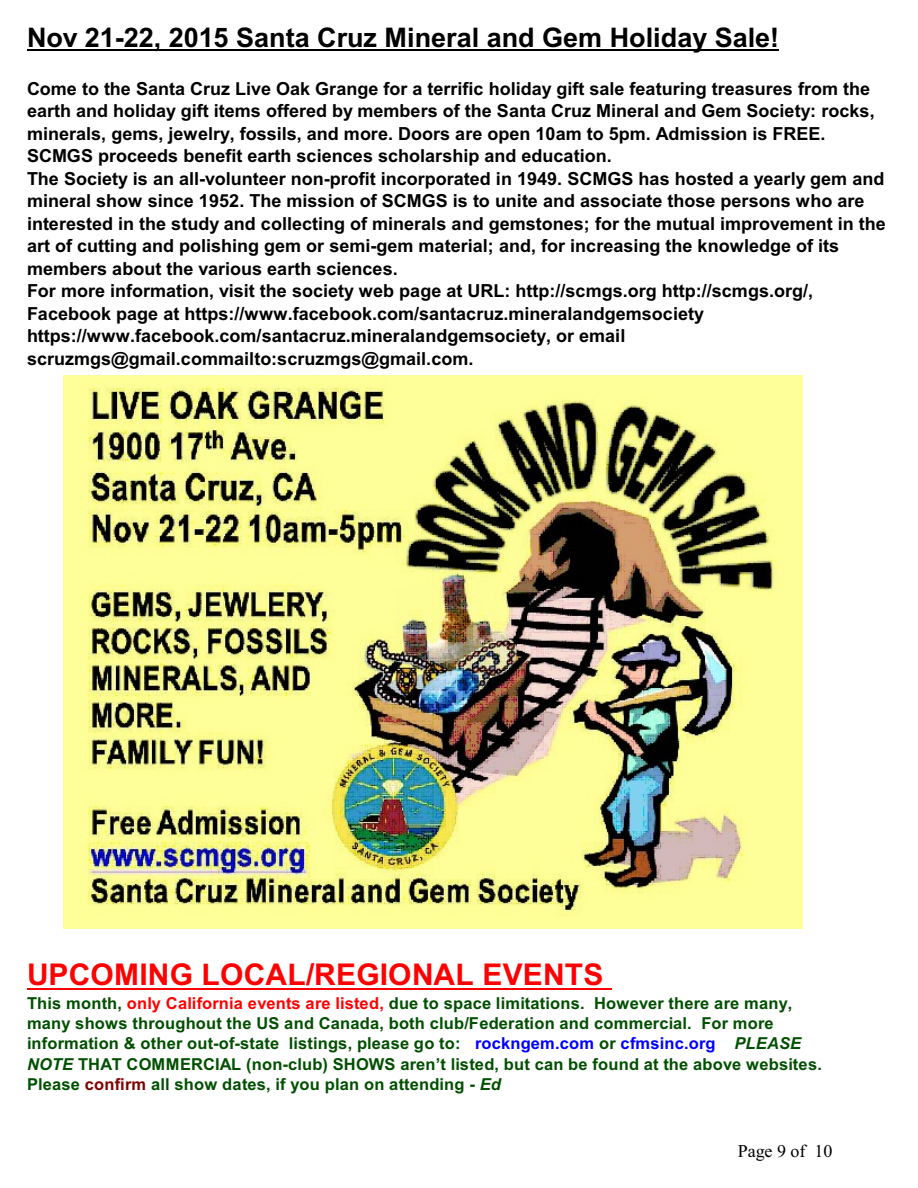
<style>
.page{position:relative;width:918px;height:1188px;background:#fff}
.page>*{position:absolute;margin:0;border:0;box-sizing:border-box;transform-origin:0 0}
.t1{font:700 30px "Arial";letter-spacing:.01em;color:#f00}
.t2{font:700 27px "Arial";color:#000}
.t3{font:700 18px/22.5px "Arial";color:#000}
.t4{font:18px "Times New Roman";color:#000}
.t5{font:700 16.5px/20.2px "Arial";letter-spacing:.01em;color:#004f00}
.s1{color:#f00}
.s2{color:#00f}
.s3{font-style:italic}
.s4{color:#800000}
</style>
<div class="page">
<hr style="left:27px;top:50px;width:752px;height:1px;background:#000">
<hr style="left:27px;top:988px;width:585px;height:1px;background:#f00">
<img style="left:63px;top:375px;width:739px;height:554px">
<h2 class="t2" style="left:27px;top:28px;width:754px">Nov 21-22, 2015 Santa Cruz Mineral and Gem Holiday Sale!</h2>
<p class="t3" style="left:27px;top:79px;width:860px">Come to the Santa Cruz Live Oak Grange for a terrific holiday gift sale featuring treasures from the earth and holiday gift items offered by members of the Santa Cruz Mineral and Gem Society: rocks, minerals, gems, jewelry, fossils, and more. Doors are open 10am to 5pm. Admission is FREE.<br>SCMGS proceeds benefit earth sciences scholarship and education.<br>The Society is an all-volunteer non-profit incorporated in 1949. SCMGS has hosted a yearly gem and mineral show since 1952. The mission of SCMGS is to unite and associate those persons who are interested in the study and collecting of minerals and gemstones; for the mutual improvement in the art of cutting and polishing gem or semi-gem material; and, for increasing the knowledge of its members about the various earth sciences.<br>For more information, visit the society web page at URL: http://scmgs.org http://scmgs.org/, Facebook page at https://www.facebook.com/santacruz.mineralandgemsociety https://www.facebook.com/santacruz.mineralandgemsociety, or email scruzmgs@gmail.commailto:scruzmgs@gmail.com.</p>
<h1 class="t1" style="left:27px;top:963px;width:578px">UPCOMING LOCAL/REGIONAL EVENTS</h1>
<p class="t5" style="left:27px;top:994px;width:796px">This month, <span class="s1">only California events are listed,</span> due to space limitations. However there are many, many shows throughout the US and Canada, both club/Federation and commercial. For more information &amp; other out-of-state listings, please go to: <span class="s2">rockngem.com</span> or <span class="s2">cfmsinc.org</span> <span class="s3">PLEASE NOTE</span> THAT COMMERCIAL (non-club) SHOWS aren’t listed, but can be found at the above websites.<br>Please <span class="s4">confirm</span> all show dates, if you plan on attending - <span class="s3">Ed</span></p>
<p class="t4" style="left:738px;top:1144px;width:96px">Page 9 of 10</p>
</div>
